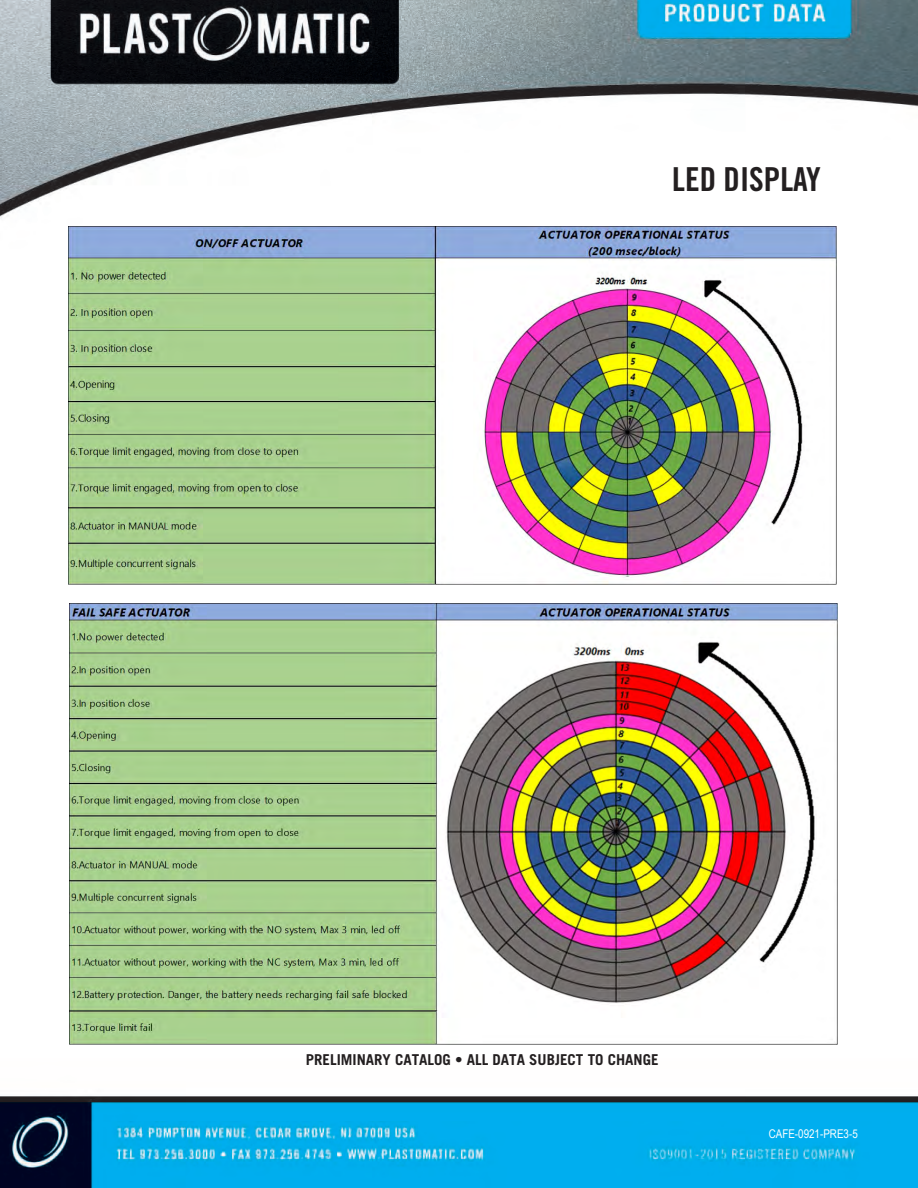
<style>
.page{position:relative;width:918px;height:1188px;background:#fff}
.page>*{position:absolute;margin:0;border:0;box-sizing:border-box;transform-origin:0 0}
.t1{font:33px "Trade Gothic Bold Cond Twenty";color:#231f20}
.t2{font:700 15px "Trade Gothic LT Std";color:#231f20}
.t3{font:12px "Arial Narrow";color:#fff}
</style>
<div class="page">
<img style="left:0;top:0;width:918px;height:1188px">
<div style="left:163px;top:192px;width:606px;height:841px;background:#fff"></div>
<img style="left:69px;top:227px;width:768px;height:358px">
<img style="left:70px;top:604px;width:768px;height:440px">
<h1 class="t1" style="left:672px;top:167px;width:150px">LED DISPLAY</h1>
<p class="t2" style="left:306px;top:1050px;width:354px">PRELIMINARY CATALOG • ALL DATA SUBJECT TO CHANGE</p>
<p class="t3" style="left:769px;top:1125px;width:91px">CAFE-0921-PRE3-5</p>
</div>
